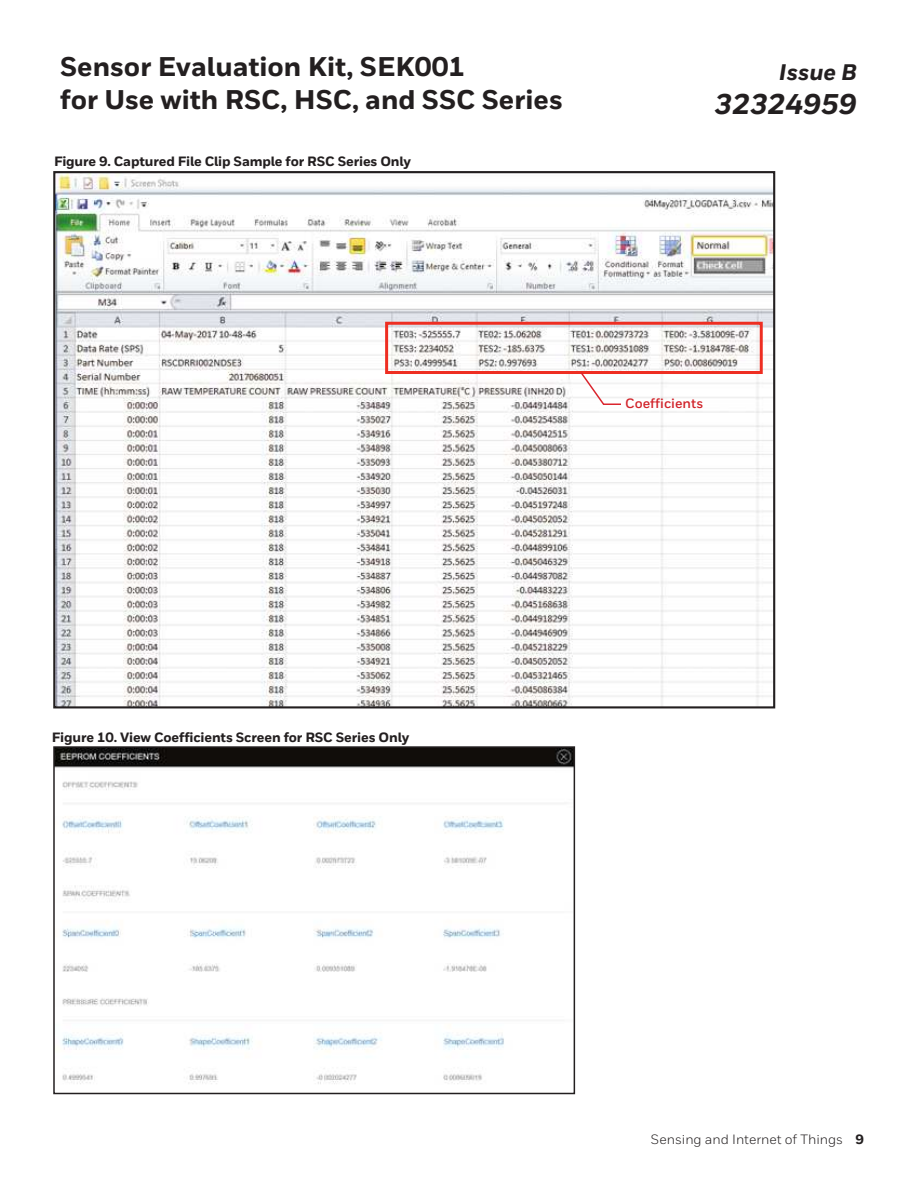
<style>
.page{position:relative;width:918px;height:1188px;background:#fff}
.page>*{position:absolute;margin:0;border:0;box-sizing:border-box;transform-origin:0 0}
.t1{font:italic 800 28.5px "Honeywell Sans";color:#231f20}
.t2{font:800 27px/32.4px "Honeywell Sans";color:#231f20}
.t3{font:italic 800 22.5px "Honeywell Sans";color:#231f20}
.t4{font:800 13.5px "Honeywell Sans";letter-spacing:-.01em;color:#231f20}
.t5{font:13.5px "Honeywell Sans";color:#231f20}
.t6{font:700 13.5px "Honeywell Sans";color:#d1232a}
.s1{font-weight:800}
</style>
<div class="page">
<img style="left:56px;top:749px;width:516px;height:335px">
<div style="left:53px;top:746px;width:522px;height:348px;border:2px solid #231f20"></div>
<img style="left:56px;top:174px;width:716px;height:531px">
<div style="left:385px;top:322px;width:378px;height:52px;border:3px solid #ee2e22"></div>
<svg style="left:579px;top:371px;width:43px;height:35px"></svg>
<h2 class="t2" style="left:60px;top:52px;width:504px">Sensor Evaluation Kit, SEK001<br>for Use with RSC, HSC, and SSC Series</h2>
<h3 class="t3" style="left:779px;top:58px;width:80px">Issue B</h3>
<h1 class="t1" style="left:715px;top:87px;width:144px">32324959</h1>
<p class="t4" style="left:54px;top:153px;width:359px">Figure 9. Captured File Clip Sample for RSC Series Only</p>
<p class="t4" style="left:52px;top:729px;width:359px">Figure 10. View Coefficients Screen for RSC Series Only</p>
<p class="t6" style="left:625px;top:395px;width:79px">Coefficients</p>
<p class="t5" style="left:651px;top:1132px;width:215px">Sensing and Internet of Things <span class="s1">9</span></p>
</div>
